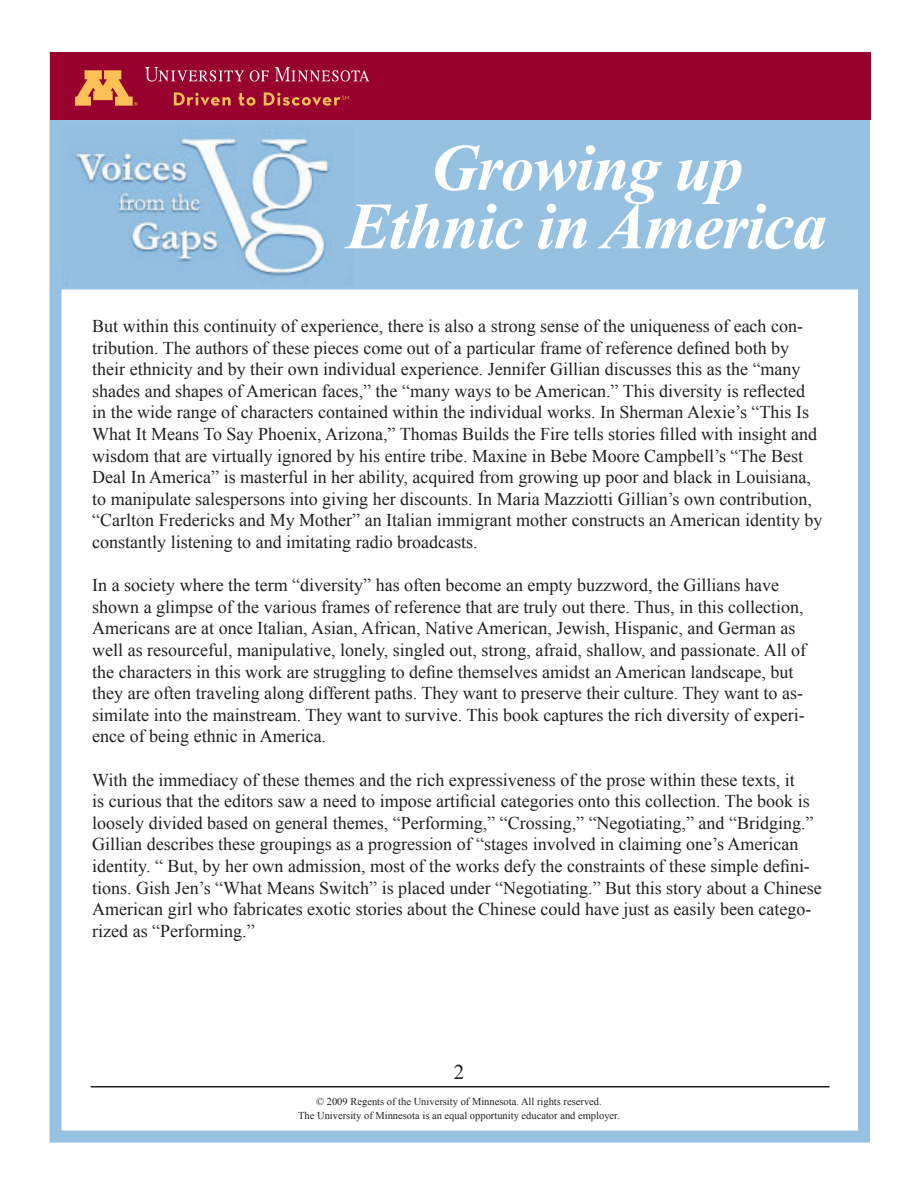
<style>
.page{position:relative;width:918px;height:1188px;background:#fff}
.page>*{position:absolute;margin:0;border:0;box-sizing:border-box;transform-origin:0 0}
.t1{font:italic 700 66px/58.5px "Times New Roman";letter-spacing:-.02em;color:#fff;text-align:center}
.t2{font:21px "Times New Roman";color:#231f20}
.t3{font:18px/21.6px "Times New Roman";color:#231f20}
.t4{font:10.5px/13.5px "Times New Roman";color:#231f20;text-align:center}
.s1{font-size:69px}
</style>
<div class="page">
<hr style="left:91px;top:1086px;width:739px;height:2px;background:#231f20">
<div style="left:56px;top:118px;width:810px;height:173px;background:#97c1e1;border:2px solid #fff"></div>
<img style="left:65px;top:132px;width:287px;height:153px">
<div style="left:50px;top:52px;width:820px;height:1091px;border:12px solid #97c1e1"></div>
<div style="left:50px;top:52px;width:821px;height:67px;background:#98012d"></div>
<svg style="left:75px;top:70px;width:63px;height:36px"></svg>
<svg style="left:275px;top:67px;width:94px;height:15px"></svg>
<svg style="left:250px;top:70px;width:19px;height:12px"></svg>
<svg style="left:145px;top:67px;width:99px;height:15px"></svg>
<svg style="left:174px;top:92px;width:57px;height:14px"></svg>
<svg style="left:238px;top:93px;width:18px;height:13px"></svg>
<svg style="left:264px;top:92px;width:85px;height:14px"></svg>
<h1 class="t1" style="left:346px;top:137px;width:482px">Growing up<br>Ethnic in Ameri<span class="s1">ca</span></h1>
<p class="t3" style="left:92px;top:315px;width:732px">But within this continuity of experience, there is also a strong sense of the uniqueness of each con&shy;tribution. The authors of these pieces come out of a particular frame of reference defined both by their ethnicity and by their own individual experience. Jennifer Gillian discusses this as the “many shades and shapes of American faces,” the “many ways to be American.” This diversity is reflected in the wide range of characters contained within the individual works. In Sherman Alexie’s “This Is What It Means To Say Phoenix, Arizona,” Thomas Builds the Fire tells stories filled with insight and wisdom that are virtually ignored by his entire tribe. Maxine in Bebe Moore Campbell’s “The Best Deal In America” is masterful in her ability, acquired from growing up poor and black in Louisiana, to manipulate salespersons into giving her discounts. In Maria Mazziotti Gillian’s own contribution, “Carlton Fredericks and My Mother” an Italian immigrant mother constructs an American identity by constantly listening to and imitating radio broadcasts.</p>
<p class="t3" style="left:92px;top:574px;width:715px">In a society where the term “diversity” has often become an empty buzzword, the Gillians have shown a glimpse of the various frames of reference that are truly out there. Thus, in this collection, Americans are at once Italian, Asian, African, Native American, Jewish, Hispanic, and German as well as resourceful, manipulative, lonely, singled out, strong, afraid, shallow, and passionate. All of the characters in this work are struggling to define themselves amidst an American landscape, but they are often traveling along different paths. They want to preserve their culture. They want to as&shy;similate into the mainstream. They want to survive. This book captures the rich diversity of experi&shy;ence of being ethnic in America.</p>
<p class="t3" style="left:92px;top:768px;width:731px">With the immediacy of these themes and the rich expressiveness of the prose within these texts, it<br>is curious that the editors saw a need to impose artificial categories onto this collection. The book is loosely divided based on general themes, “Performing,” “Crossing,” “Negotiating,” and “Bridging.” Gillian describes these groupings as a progression of “stages involved in claiming one’s American identity. “ But, by her own admission, most of the works defy the constraints of these simple defini&shy;tions. Gish Jen’s “What Means Switch” is placed under “Negotiating.” But this story about a Chinese American girl who fabricates exotic stories about the Chinese could have just as easily been catego&shy;rized as “Performing.”</p>
<p class="t2" style="left:454px;top:1058px;width:12px">2</p>
<p class="t4" style="left:298px;top:1095px;width:323px">© 2009 Regents of the University of Minnesota. All rights reserved.<br>The University of Minnesota is an equal opportunity educator and employer.</p>
</div>
